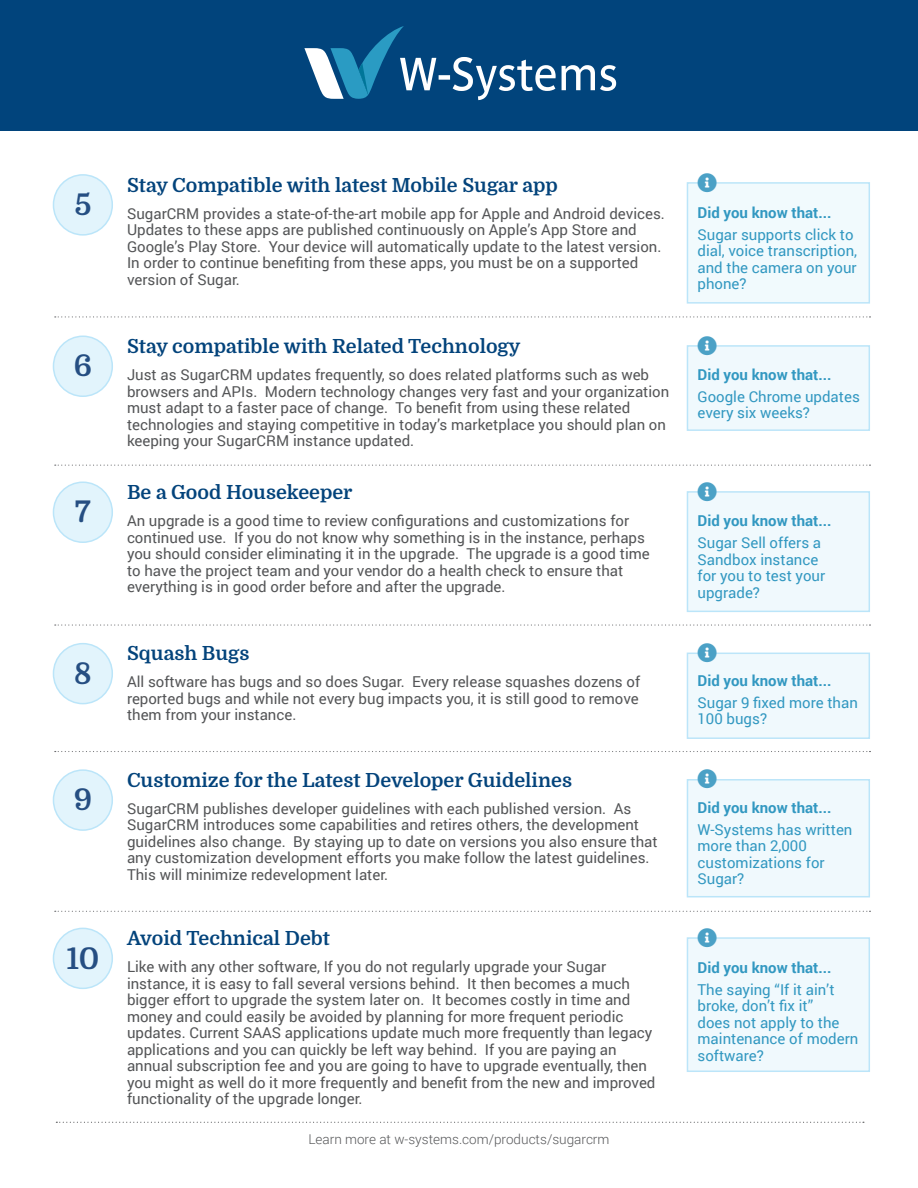
<style>
.page{position:relative;width:918px;height:1188px;background:#fff}
.page>*{position:absolute;margin:0;border:0;box-sizing:border-box;transform-origin:0 0}
.Body{font:700 30px "Domine";color:#254e82}
.Body-2{font:700 19.5px "Domine";color:#03437b}
.Body-3{font:19.5px "Font Awesome 5 Free Solid";color:#4ba1c6}
.Body-4{font:15px/16.5px "Roboto";color:#545557}
.Body-5{font:15px/16.5px "Roboto";color:#3298c1}
.Body-6{font:700 15px "Roboto";color:#3298c1}
.t1{font:300 13.5px "Roboto";color:#57585a}
</style>
<div class="page">
<div style="left:0;top:0;width:918px;height:131px;background:#01447c"></div>
<svg style="left:56px;top:1122px;width:808px;height:1px"></svg>
<svg style="left:304px;top:26px;width:312px;height:74px"></svg>
<div style="left:687px;top:182px;width:183px;height:122px;background:#f1fafd;border:2px solid #bbe5f9"></div>
<div style="left:687px;top:345px;width:183px;height:86px;background:#f0f9fd;border:2px solid #bbe5f9"></div>
<div style="left:687px;top:491px;width:183px;height:121px;background:#f0f9fd;border:2px solid #bbe5f9"></div>
<div style="left:687px;top:653px;width:183px;height:86px;background:#f0f9fd;border:2px solid #bce5f9"></div>
<div style="left:687px;top:779px;width:183px;height:118px;background:#f0f9fd;border:2px solid #bbe5f9"></div>
<div style="left:687px;top:937px;width:183px;height:135px;background:#f0f9fd;border:2px solid #bce5f9"></div>
<svg style="left:55px;top:316px;width:815px;height:2px"></svg>
<svg style="left:55px;top:465px;width:815px;height:1px"></svg>
<svg style="left:55px;top:624px;width:815px;height:2px"></svg>
<svg style="left:55px;top:751px;width:815px;height:1px"></svg>
<svg style="left:55px;top:911px;width:815px;height:1px"></svg>
<div style="left:53px;top:175px;width:59px;height:60px;background:#e2f4fc;border-radius:50%"></div>
<div style="left:53px;top:174px;width:60px;height:62px;border:2px solid #bbe5f9;border-radius:50%"></div>
<div style="left:53px;top:336px;width:59px;height:60px;background:#e2f4fc;border-radius:50%"></div>
<div style="left:53px;top:336px;width:60px;height:61px;border:2px solid #bbe5f9;border-radius:50%"></div>
<div style="left:53px;top:482px;width:59px;height:60px;background:#e2f4fc;border-radius:50%"></div>
<div style="left:53px;top:481px;width:60px;height:62px;border:2px solid #bbe5f9;border-radius:50%"></div>
<div style="left:53px;top:644px;width:59px;height:60px;background:#e2f4fc;border-radius:50%"></div>
<div style="left:53px;top:643px;width:60px;height:61px;border:2px solid #bbe5f9;border-radius:50%"></div>
<div style="left:53px;top:770px;width:59px;height:60px;background:#e2f4fc;border-radius:50%"></div>
<div style="left:53px;top:769px;width:60px;height:62px;border:2px solid #bbe5f9;border-radius:50%"></div>
<div style="left:53px;top:928px;width:59px;height:60px;background:#e2f4fc;border-radius:50%"></div>
<div style="left:53px;top:928px;width:60px;height:61px;border:2px solid #bbe5f9;border-radius:50%"></div>
<svg style="left:698px;top:182px;width:19px;height:8px"></svg>
<svg style="left:698px;top:345px;width:19px;height:8px"></svg>
<svg style="left:698px;top:491px;width:19px;height:8px"></svg>
<svg style="left:698px;top:652px;width:19px;height:9px"></svg>
<svg style="left:698px;top:779px;width:19px;height:8px"></svg>
<svg style="left:698px;top:937px;width:19px;height:8px"></svg>
<p class="Body" style="left:74px;top:188px;width:18px">5</p>
<p class="Body" style="left:74px;top:349px;width:20px">6</p>
<p class="Body" style="left:75px;top:495px;width:17px">7</p>
<p class="Body" style="left:74px;top:657px;width:19px">8</p>
<p class="Body" style="left:74px;top:783px;width:20px">9</p>
<p class="Body" style="left:66px;top:942px;width:34px">10</p>
<p class="Body-2" style="left:127px;top:174px;width:432px">Stay Compatible with latest Mobile Sugar app</p>
<p class="Body-4" style="left:127px;top:204px;width:539px">SugarCRM provides a state-of-the-art mobile app for Apple and Android devices.<br>Updates to these apps are published continuously on Apple’s App Store and Google’s Play Store. Your device will automatically update to the latest version.<br>In order to continue benefiting from these apps, you must be on a supported version of Sugar.</p>
<p class="Body-2" style="left:127px;top:336px;width:395px">Stay compatible with Related Technology</p>
<p class="Body-4" style="left:127px;top:366px;width:544px">Just as SugarCRM updates frequently, so does related platforms such as web browsers and APIs. Modern technology changes very fast and your organization must adapt to a faster pace of change. To benefit from using these related technologies and staying competitive in today’s marketplace you should plan on keeping your SugarCRM instance updated.</p>
<p class="Body-2" style="left:127px;top:481px;width:227px">Be a Good Housekeeper</p>
<p class="Body-4" style="left:127px;top:512px;width:524px">An upgrade is a good time to review configurations and customizations for continued use. If you do not know why something is in the instance, perhaps you should consider eliminating it in the upgrade. The upgrade is a good time to have the project team and your vendor do a health check to ensure that everything is in good order before and after the upgrade.</p>
<p class="Body-2" style="left:127px;top:643px;width:124px">Squash Bugs</p>
<p class="Body-4" style="left:127px;top:673px;width:515px;text-align:justify">All software has bugs and so does Sugar. Every release squashes dozens of reported bugs and while not every bug impacts you, it is still good to remove them from your instance.</p>
<p class="Body-2" style="left:127px;top:769px;width:447px">Customize for the Latest Developer Guidelines</p>
<p class="Body-4" style="left:127px;top:800px;width:532px">SugarCRM publishes developer guidelines with each published version. As SugarCRM introduces some capabilities and retires others, the development guidelines also change. By staying up to date on versions you also ensure that any customization development efforts you make follow the latest guidelines.<br>This will minimize redevelopment later.</p>
<p class="Body-2" style="left:127px;top:928px;width:205px">Avoid Technical Debt</p>
<p class="Body-4" style="left:127px;top:958px;width:530px">Like with any other software, If you do not regularly upgrade your Sugar instance, it is easy to fall several versions behind. It then becomes a much bigger effort to upgrade the system later on. It becomes costly in time and money and could easily be avoided by planning for more frequent periodic updates. Current SAAS applications update much more frequently than legacy applications and you can quickly be left way behind. If you are paying an annual subscription fee and you are going to have to upgrade eventually, then you might as well do it more frequently and benefit from the new and improved functionality of the upgrade longer.</p>
<p class="t1" style="left:308px;top:1129px;width:303px">Learn more at w-systems.com/products/sugarcrm</p>
<p class="Body-3" style="left:698px;top:172px;width:21px">■□●</p>
<p class="Body-6" style="left:698px;top:202px;width:136px">Did you know that...</p>
<p class="Body-5" style="left:698px;top:226px;width:161px">Sugar supports click to dial, voice transcription, and the camera on your phone?</p>
<p class="Body-3" style="left:698px;top:335px;width:21px">■□●</p>
<p class="Body-6" style="left:698px;top:364px;width:136px">Did you know that...</p>
<p class="Body-5" style="left:698px;top:388px;width:164px">Google Chrome updates every six weeks?</p>
<p class="Body-3" style="left:698px;top:481px;width:21px">■□●</p>
<p class="Body-6" style="left:698px;top:511px;width:136px">Did you know that...</p>
<p class="Body-5" style="left:698px;top:534px;width:129px">Sugar Sell offers a<br>Sandbox instance for you to test your upgrade?</p>
<p class="Body-3" style="left:698px;top:643px;width:21px">■□●</p>
<p class="Body-6" style="left:698px;top:670px;width:136px">Did you know that...</p>
<p class="Body-5" style="left:698px;top:694px;width:162px">Sugar 9 fixed more than<br>100 bugs?</p>
<p class="Body-3" style="left:698px;top:769px;width:21px">■□●</p>
<p class="Body-6" style="left:698px;top:797px;width:136px">Did you know that...</p>
<p class="Body-5" style="left:698px;top:821px;width:156px">W-Systems has written more than 2,000 customizations for<br>Sugar?</p>
<p class="Body-3" style="left:698px;top:928px;width:21px">■□●</p>
<p class="Body-6" style="left:698px;top:957px;width:136px">Did you know that...</p>
<p class="Body-5" style="left:698px;top:980px;width:162px">The saying “If it ain’t broke, don’t fix it”<br>does not apply to the maintenance of modern software?</p>
</div>
